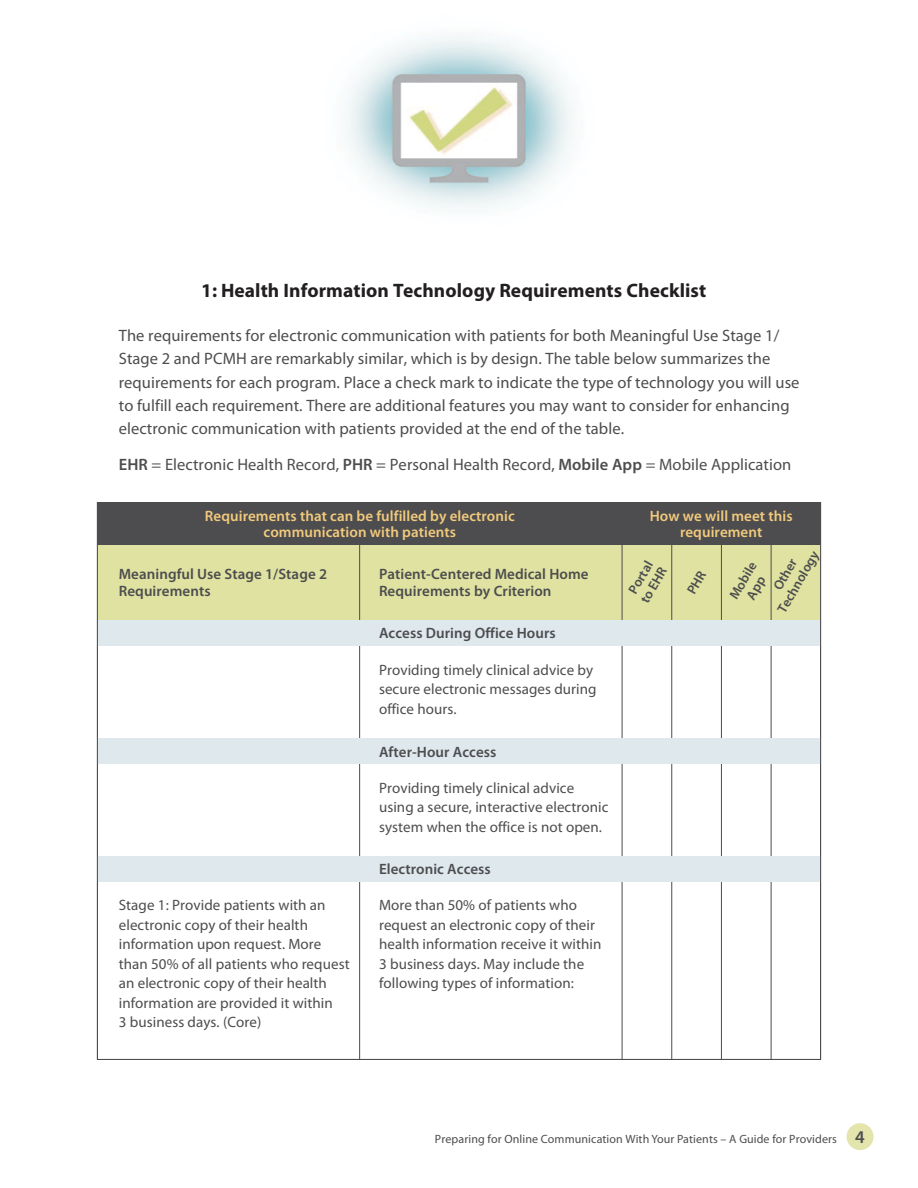
<style>
.page{position:relative;width:918px;height:1188px;background:#fff}
.page>*{position:absolute;margin:0;border:0;box-sizing:border-box;transform-origin:0 0}
.t1{font:700 19.5px "Myriad Pro";letter-spacing:.005em;color:#231f20}
.t2{font:600 18px "Myriad Pro";color:#4d4d4f}
.t3{font:16.5px/23.2px "Myriad Pro";letter-spacing:.005em;color:#4d4d4f}
.t4{font:15px/19.5px "Myriad Pro";letter-spacing:.005em;color:#4d4d4f}
.t5{font:600 15px/16.5px "Myriad Pro";letter-spacing:.005em;color:#4d4d4f}
.t6{font:600 15px/16.5px "Myriad Pro";letter-spacing:.005em;color:#f2ca7c;text-align:center}
.t7{font:600 13.5px/15px "Myriad Pro";color:#4d4d4f;text-align:center}
.t8{font:12px "Myriad Pro";letter-spacing:.01em;color:#4d4d4f}
.s1{font-weight:600}
</style>
<div class="page">
<div style="left:847px;top:1123px;width:27px;height:27px;background:#e3e5ad;border-radius:50%"></div>
<img style="left:346px;top:37px;width:228px;height:171px">
<div style="left:97px;top:545px;width:724px;height:75px;background:#dfe2a0"></div>
<hr style="left:771px;top:545px;width:1px;height:515px;background:#4d4d4f">
<hr style="left:721px;top:545px;width:1px;height:515px;background:#4d4d4f">
<hr style="left:672px;top:545px;width:1px;height:515px;background:#4d4d4f">
<hr style="left:622px;top:545px;width:1px;height:515px;background:#4d4d4f">
<hr style="left:359px;top:545px;width:1px;height:515px;background:#4d4d4f">
<div style="left:97px;top:856px;width:724px;height:26px;background:#dee8ed"></div>
<div style="left:97px;top:738px;width:724px;height:26px;background:#dee8ed"></div>
<div style="left:97px;top:620px;width:724px;height:26px;background:#dee8ed"></div>
<div style="left:97px;top:503px;width:724px;height:42px;background:#4d4d4f"></div>
<h1 class="t1" style="left:201px;top:277px;width:507px">1: Health Information Technology Requirements Checklist</h1>
<p class="t3" style="left:119px;top:324px;width:682px">The requirements for electronic communication with patients for both Meaningful Use Stage 1/ Stage 2 and PCMH are remarkably similar, which is by design. The table below summarizes the requirements for each program. Place a check mark to indicate the type of technology you will use to fulfill each requirement. There are additional features you may want to consider for enhancing electronic communication with patients provided at the end of the table.</p>
<p class="t3" style="left:119px;top:453px;width:674px"><span class="s1">EHR</span> = Electronic Health Record, <span class="s1">PHR</span> = Personal Health Record, <span class="s1">Mobile App</span> = Mobile Application</p>
<p class="t6" style="left:205px;top:507px;width:311px">Requirements that can be fulfilled by electronic communication with patients</p>
<p class="t6" style="left:650px;top:507px;width:144px">How we will meet this requirement</p>
<p class="t5" style="left:119px;top:566px;width:210px">Meaningful Use Stage 1/Stage 2<br>Requirements</p>
<p class="t5" style="left:379px;top:566px;width:211px">Patient-Centered Medical Home<br>Requirements by Criterion</p>
<p class="t5" style="left:379px;top:625px;width:178px">Access During Office Hours</p>
<p class="t4" style="left:379px;top:660px;width:219px">Providing timely clinical advice by secure electronic messages during office hours.</p>
<p class="t5" style="left:379px;top:743px;width:119px">After-Hour Access</p>
<p class="t4" style="left:379px;top:778px;width:231px">Providing timely clinical advice using a secure, interactive electronic system when the office is not open.</p>
<p class="t5" style="left:379px;top:860px;width:113px">Electronic Access</p>
<p class="t4" style="left:119px;top:895px;width:232px">Stage 1: Provide patients with an electronic copy of their health information upon request. More than 50% of all patients who request an electronic copy of their health information are provided it within<br>3 business days. (Core)</p>
<p class="t4" style="left:379px;top:895px;width:224px">More than 50% of patients who request an electronic copy of their health information receive it within 3 business days. May include the following types of information:</p>
<p class="t7" style="left:625px;top:589px;width:37px;rotate:-60deg">Portal</p>
<p class="t7" style="left:637px;top:598px;width:41px;rotate:-60deg">to EHR</p>
<p class="t7" style="left:761px;top:601px;width:71px;rotate:-60deg">Other<br>Technology</p>
<p class="t7" style="left:726px;top:594px;width:42px;rotate:-60deg">Mobile<br>App</p>
<p class="t8" style="left:435px;top:1131px;width:404px">Preparing for Online Communication With Your Patients – A Guide for Providers</p>
<p class="t2" style="left:855px;top:1125px;width:11px">4</p>
</div>
